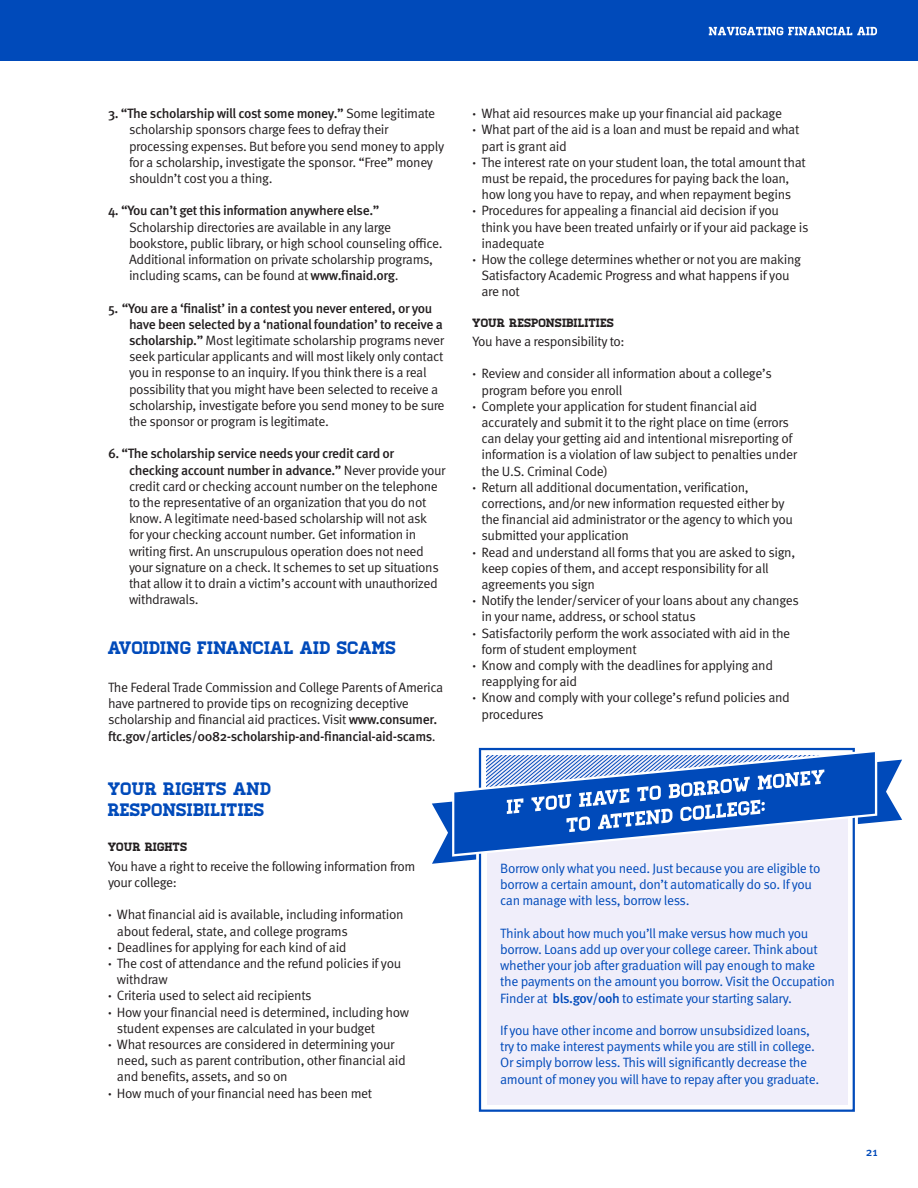
<style>
.page{position:relative;width:918px;height:1188px;background:#fff}
.page>*{position:absolute;margin:0;border:0;box-sizing:border-box;transform-origin:0 0}
.t1{font:18px/21.6px "Homestead";color:#004aba}
.t2{font:13.5px/16.2px "Meta OT Norm";letter-spacing:-.03em;color:#231f20}
.t3{font:13.5px/16.2px "Meta OT Norm";letter-spacing:-.03em;color:#004aba}
.t4{font:500 13.5px/16.2px "Meta OT";letter-spacing:-.03em;color:#231f20}
.t5{font:12px "Homestead";color:#231f20}
.t6{font:500 12px "Meta OT";color:#004aba}
.s1{font-family:"Meta OT Norm";font-weight:400}
.s2{font-family:"Meta OT";font-weight:500}
.s3{font-family:"Meta OT";font-weight:700}
</style>
<div class="page">
<div style="left:0;top:0;width:918px;height:60px;background:#004aba"></div>
<svg style="left:709px;top:27px;width:168px;height:8px"></svg>
<div style="left:487px;top:755px;width:361px;height:350px;background:#f0eefa"></div>
<div style="left:479px;top:748px;width:376px;height:364px;border:2px solid #004aba"></div>
<svg style="left:478px;top:750px;width:377px;height:116px;fill:#f0eefa"></svg>
<svg style="left:432px;top:752px;width:470px;height:112px"></svg>
<p class="t4" style="left:108px;top:106px;width:329px">3. “The scholarship will cost some money.” <span class="s1">Some legitimate</span></p>
<p class="t2" style="left:129px;top:122px;width:317px">scholarship sponsors charge fees to defray their processing expenses. But before you send money to apply for a scholarship, investigate the sponsor. “Free” money shouldn’t cost you a thing.</p>
<p class="t4" style="left:108px;top:203px;width:273px">4. “You can’t get this information anywhere else.”</p>
<p class="t2" style="left:129px;top:219px;width:315px">Scholarship directories are available in any large bookstore, public library, or high school counseling office.<br>Additional information on private scholarship programs, including scams, can be found at <span class="s2">www.finaid.org</span>.</p>
<p class="t4" style="left:129px;top:300px;width:315px;text-indent:-21px">5. “You are a ‘finalist’ in a contest you never entered, or you have been selected by a ‘national foundation’ to receive a</p>
<p class="t2" style="left:129px;top:333px;width:317px"><span class="s2">scholarship.”</span> Most legitimate scholarship programs never seek particular applicants and will most likely only contact you in response to an inquiry. If you think there is a real possibility that you might have been selected to receive a scholarship, investigate before you send money to be sure the sponsor or program is legitimate.</p>
<p class="t4" style="left:129px;top:446px;width:318px;text-indent:-21px">6. “The scholarship service needs your credit card or checking account number in advance.” <span class="s1">Never provide your</span></p>
<p class="t2" style="left:129px;top:478px;width:311px">credit card or checking account number on the telephone to the representative of an organization that you do not know. A legitimate need-based scholarship will not ask for your checking account number. Get information in writing first. An unscrupulous operation does not need your signature on a check. It schemes to set up situations that allow it to drain a victim’s account with unauthorized withdrawals.</p>
<h1 class="t1" style="left:108px;top:638px;width:290px">AVOIDING FINANCIAL AID SCAMS</h1>
<p class="t2" style="left:108px;top:680px;width:337px">The Federal Trade Commission and College Parents of America have partnered to provide tips on recognizing deceptive scholarship and financial aid practices. Visit <span class="s2">www.consumer.</span></p>
<p class="t4" style="left:108px;top:728px;width:329px">ftc.gov/articles/0082-scholarship-and-financial-aid-scams<span class="s1">.</span></p>
<h1 class="t1" style="left:108px;top:778px;width:165px">YOUR RIGHTS AND<br>RESPONSIBILITIES</h1>
<p class="t5" style="left:108px;top:840px;width:81px">YOUR RIGHTS</p>
<p class="t2" style="left:108px;top:858px;width:309px">You have a right to receive the following information from your college:</p>
<p class="t2" style="left:108px;top:907px;width:297px"><span class="s3">·</span> What financial aid is available, including information</p>
<p class="t2" style="left:117px;top:923px;width:232px">about federal, state, and college programs</p>
<p class="t2" style="left:108px;top:939px;width:240px"><span class="s3">·</span> Deadlines for applying for each kind of aid</p>
<p class="t2" style="left:108px;top:956px;width:295px"><span class="s3">·</span> The cost of attendance and the refund policies if you</p>
<p class="t2" style="left:117px;top:972px;width:52px">withdraw</p>
<p class="t2" style="left:108px;top:988px;width:205px"><span class="s3">·</span> Criteria used to select aid recipients</p>
<p class="t2" style="left:108px;top:1004px;width:303px"><span class="s3">·</span> How your financial need is determined, including how</p>
<p class="t2" style="left:117px;top:1020px;width:260px">student expenses are calculated in your budget</p>
<p class="t2" style="left:108px;top:1037px;width:288px"><span class="s3">·</span> What resources are considered in determining your</p>
<p class="t2" style="left:117px;top:1053px;width:290px">need, such as parent contribution, other financial aid</p>
<p class="t2" style="left:117px;top:1069px;width:172px">and benefits, assets, and so on</p>
<p class="t2" style="left:108px;top:1085px;width:266px"><span class="s3">·</span> How much of your financial need has been met</p>
<p class="t2" style="left:472px;top:106px;width:311px"><span class="s3">·</span> What aid resources make up your financial aid package</p>
<p class="t2" style="left:472px;top:122px;width:328px"><span class="s3">·</span> What part of the aid is a loan and must be repaid and what</p>
<p class="t2" style="left:481px;top:138px;width:87px">part is grant aid</p>
<p class="t2" style="left:472px;top:154px;width:335px"><span class="s3">·</span> The interest rate on your student loan, the total amount that</p>
<p class="t2" style="left:481px;top:171px;width:309px">must be repaid, the procedures for paying back the loan,</p>
<p class="t2" style="left:481px;top:187px;width:311px">how long you have to repay, and when repayment begins</p>
<p class="t2" style="left:472px;top:203px;width:308px"><span class="s3">·</span> Procedures for appealing a financial aid decision if you</p>
<p class="t2" style="left:481px;top:219px;width:329px">think you have been treated unfairly or if your aid package is</p>
<p class="t2" style="left:481px;top:235px;width:65px">inadequate</p>
<p class="t2" style="left:472px;top:252px;width:330px"><span class="s3">·</span> How the college determines whether or not you are making</p>
<p class="t2" style="left:481px;top:268px;width:310px">Satisfactory Academic Progress and what happens if you</p>
<p class="t2" style="left:481px;top:284px;width:40px">are not</p>
<p class="t5" style="left:472px;top:315px;width:143px">YOUR RESPONSIBILITIES</p>
<p class="t2" style="left:472px;top:334px;width:154px">You have a responsibility to:</p>
<p class="t2" style="left:472px;top:366px;width:301px"><span class="s3">·</span> Review and consider all information about a college’s</p>
<p class="t2" style="left:481px;top:382px;width:142px">program before you enroll</p>
<p class="t2" style="left:472px;top:398px;width:286px"><span class="s3">·</span> Complete your application for student financial aid</p>
<p class="t2" style="left:481px;top:415px;width:309px">accurately and submit it to the right place on time (errors</p>
<p class="t2" style="left:481px;top:431px;width:313px">can delay your getting aid and intentional misreporting of</p>
<p class="t2" style="left:481px;top:447px;width:317px">information is a violation of law subject to penalties under</p>
<p class="t2" style="left:481px;top:463px;width:128px">the U.S. Criminal Code)</p>
<p class="t2" style="left:472px;top:479px;width:278px"><span class="s3">·</span> Return all additional documentation, verification,</p>
<p class="t2" style="left:481px;top:496px;width:305px">corrections, and/or new information requested either by</p>
<p class="t2" style="left:481px;top:512px;width:313px">the financial aid administrator or the agency to which you</p>
<p class="t2" style="left:481px;top:528px;width:149px">submitted your application</p>
<p class="t2" style="left:472px;top:544px;width:324px"><span class="s3">·</span> Read and understand all forms that you are asked to sign,</p>
<p class="t2" style="left:481px;top:560px;width:289px">keep copies of them, and accept responsibility for all</p>
<p class="t2" style="left:481px;top:577px;width:115px">agreements you sign</p>
<p class="t2" style="left:472px;top:593px;width:328px"><span class="s3">·</span> Notify the lender/servicer of your loans about any changes</p>
<p class="t2" style="left:481px;top:609px;width:216px">in your name, address, or school status</p>
<p class="t2" style="left:472px;top:625px;width:319px"><span class="s3">·</span> Satisfactorily perform the work associated with aid in the</p>
<p class="t2" style="left:481px;top:641px;width:157px">form of student employment</p>
<p class="t2" style="left:472px;top:658px;width:302px"><span class="s3">·</span> Know and comply with the deadlines for applying and</p>
<p class="t2" style="left:481px;top:674px;width:97px">reapplying for aid</p>
<p class="t2" style="left:472px;top:690px;width:319px"><span class="s3">·</span> Know and comply with your college’s refund policies and</p>
<p class="t2" style="left:481px;top:706px;width:64px">procedures</p>
<p class="t3" style="left:500px;top:861px;width:322px">Borrow only what you need. Just because you are eligible to borrow a certain amount, don’t automatically do so. If you can manage with less, borrow less.</p>
<p class="t3" style="left:500px;top:925px;width:336px">Think about how much you’ll make versus how much you borrow. Loans add up over your college career. Think about whether your job after graduation will pay enough to make the payments on the amount you borrow. Visit the Occupation Finder at <span class="s2">bls.gov/ooh</span> to estimate your starting salary.</p>
<p class="t3" style="left:500px;top:1023px;width:321px">If you have other income and borrow unsubsidized loans, try to make interest payments while you are still in college.<br>Or simply borrow less. This will significantly decrease the amount of money you will have to repay after you graduate.</p>
<p class="t6" style="left:866px;top:1145px;width:14px">21</p>
</div>
